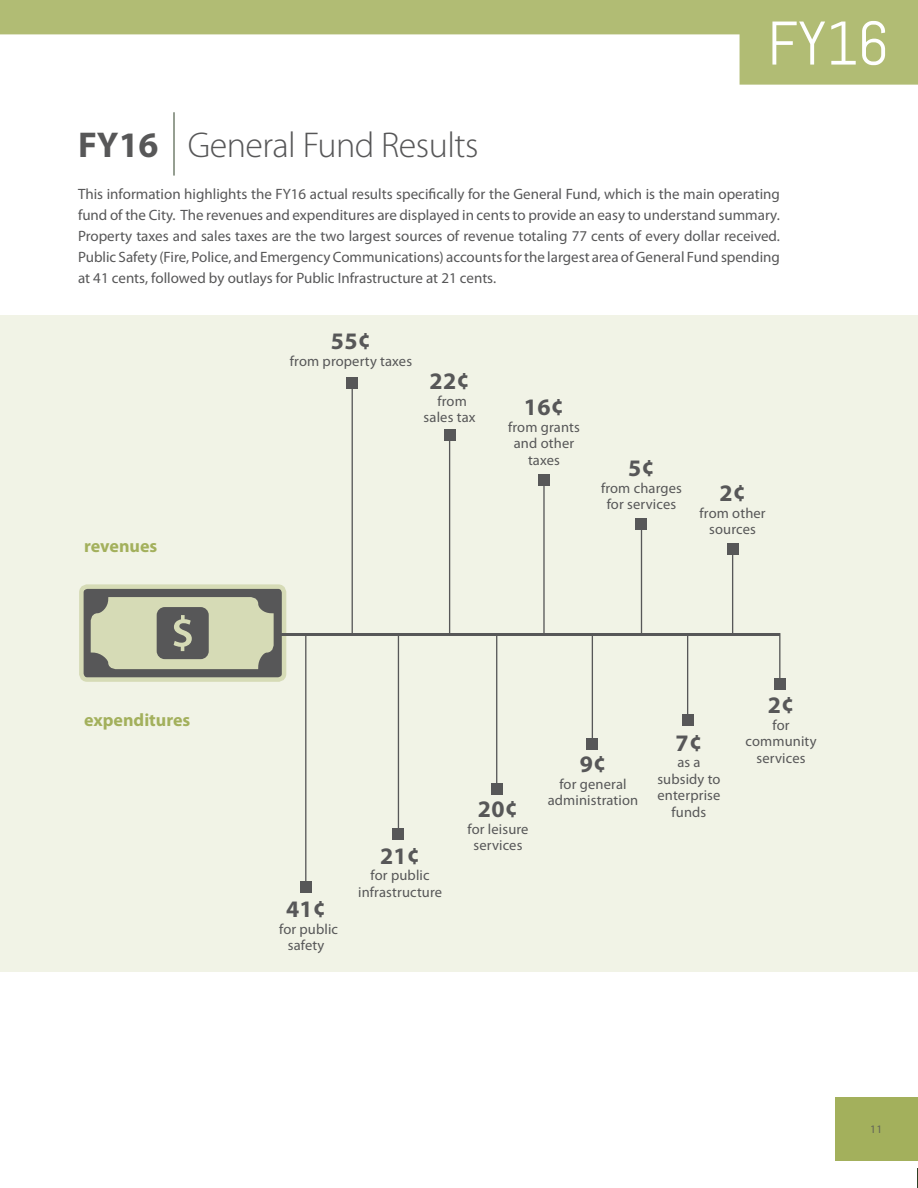
<style>
.page{position:relative;width:918px;height:1188px;background:#fff}
.page>*{position:absolute;margin:0;border:0;box-sizing:border-box;transform-origin:0 0}
.t1{font:300 36px "Myriad Pro";letter-spacing:-.015em;color:#575758}
.t2{font:700 23.7px "Myriad Pro";letter-spacing:.01em;color:#575758}
.t3{font:700 18px "Myriad Pro";color:#a3b05c}
.t4{font:15px/21px "Myriad Pro";color:#575758;text-align:justify}
.t5{font:14.55px/16.5px "Myriad Pro";letter-spacing:.01em;color:#575758;text-align:center}
.t6{font:11.55px "Myriad Pro";color:#575758}
.s1{font-weight:700}
</style>
<div class="page">
<div style="left:0;top:316px;width:918px;height:656px;background:#f1f3e6"></div>
<hr style="left:174px;top:112px;width:1px;height:64px;background:#2e4026">
<svg style="left:0;top:0;width:918px;height:85px"></svg>
<svg style="left:772px;top:21px;width:113px;height:44px"></svg>
<svg style="left:79px;top:584px;width:208px;height:98px"></svg>
<hr style="left:779px;top:633px;width:1px;height:49px;background:#575758">
<div style="left:774px;top:678px;width:12px;height:12px;background:#575758"></div>
<hr style="left:687px;top:634px;width:1px;height:81px;background:#575758">
<hr style="left:496px;top:634px;width:1px;height:154px;background:#575758">
<hr style="left:592px;top:633px;width:1px;height:106px;background:#575758">
<div style="left:682px;top:714px;width:11px;height:12px;background:#575758"></div>
<div style="left:491px;top:783px;width:11px;height:12px;background:#575758"></div>
<hr style="left:305px;top:634px;width:1px;height:249px;background:#575758">
<div style="left:300px;top:881px;width:12px;height:11px;background:#575758"></div>
<div style="left:587px;top:738px;width:11px;height:12px;background:#575758"></div>
<hr style="left:398px;top:636px;width:1px;height:198px;background:#575758">
<div style="left:393px;top:828px;width:11px;height:12px;background:#575758"></div>
<hr style="left:732px;top:554px;width:1px;height:81px;background:#575758">
<div style="left:727px;top:543px;width:11px;height:12px;background:#575758"></div>
<hr style="left:543px;top:481px;width:2px;height:154px;background:#575758">
<div style="left:538px;top:474px;width:12px;height:12px;background:#575758"></div>
<hr style="left:352px;top:387px;width:1px;height:248px;background:#575758">
<div style="left:347px;top:377px;width:11px;height:11px;background:#575758"></div>
<hr style="left:641px;top:529px;width:1px;height:106px;background:#575758">
<div style="left:636px;top:518px;width:11px;height:12px;background:#575758"></div>
<hr style="left:449px;top:435px;width:1px;height:198px;background:#575758">
<div style="left:444px;top:430px;width:11px;height:11px;background:#575758"></div>
<hr style="left:278px;top:633px;width:502px;height:3px;background:#575758">
<div style="left:835px;top:1097px;width:83px;height:64px;background:#a3b05c"></div>
<h1 class="t1" style="left:78px;top:125px;width:402px"><span class="s1">FY16</span> General Fund Results</h1>
<p class="t4" style="left:78px;top:183px;width:704px">This information highlights the FY16 actual results specifically for the General Fund, which is the main operating fund of the City. The revenues and expenditures are displayed in cents to provide an easy to understand summary.<br>Property taxes and sales taxes are the two largest sources of revenue totaling 77 cents of every dollar received.<br>Public Safety (Fire, Police, and Emergency Communications) accounts for the largest area of General Fund spending at 41 cents, followed by outlays for Public Infrastructure at 21 cents.</p>
<p class="t3" style="left:84px;top:535px;width:75px">revenues</p>
<p class="t3" style="left:84px;top:710px;width:108px">expenditures</p>
<h2 class="t2" style="left:331px;top:328px;width:42px">55¢</h2>
<p class="t5" style="left:290px;top:353px;width:124px">from property taxes</p>
<h2 class="t2" style="left:430px;top:368px;width:42px">22¢</h2>
<p class="t5" style="left:424px;top:393px;width:53px">from sales tax</p>
<h2 class="t2" style="left:524px;top:394px;width:42px">16¢</h2>
<p class="t5" style="left:508px;top:419px;width:73px">from grants and other taxes</p>
<h2 class="t2" style="left:628px;top:455px;width:28px">5¢</h2>
<p class="t5" style="left:601px;top:480px;width:82px">from charges for services</p>
<h2 class="t2" style="left:719px;top:480px;width:28px">2¢</h2>
<p class="t5" style="left:700px;top:505px;width:68px">from other sources</p>
<h2 class="t2" style="left:286px;top:896px;width:42px">41¢</h2>
<p class="t5" style="left:279px;top:921px;width:61px">for public safety</p>
<h2 class="t2" style="left:380px;top:842px;width:42px">21¢</h2>
<p class="t5" style="left:358px;top:867px;width:85px">for public infrastructure</p>
<h2 class="t2" style="left:478px;top:796px;width:42px">20¢</h2>
<p class="t5" style="left:467px;top:821px;width:63px">for leisure services</p>
<h2 class="t2" style="left:580px;top:751px;width:28px">9¢</h2>
<p class="t5" style="left:548px;top:776px;width:92px">for general administration</p>
<h2 class="t2" style="left:676px;top:729px;width:28px">7¢</h2>
<p class="t5" style="left:657px;top:754px;width:65px">as a subsidy to enterprise funds</p>
<h2 class="t2" style="left:768px;top:692px;width:28px">2¢</h2>
<p class="t5" style="left:746px;top:717px;width:73px">for community services</p>
<p class="t6" style="left:871px;top:1123px;width:13px">11</p>
</div>
